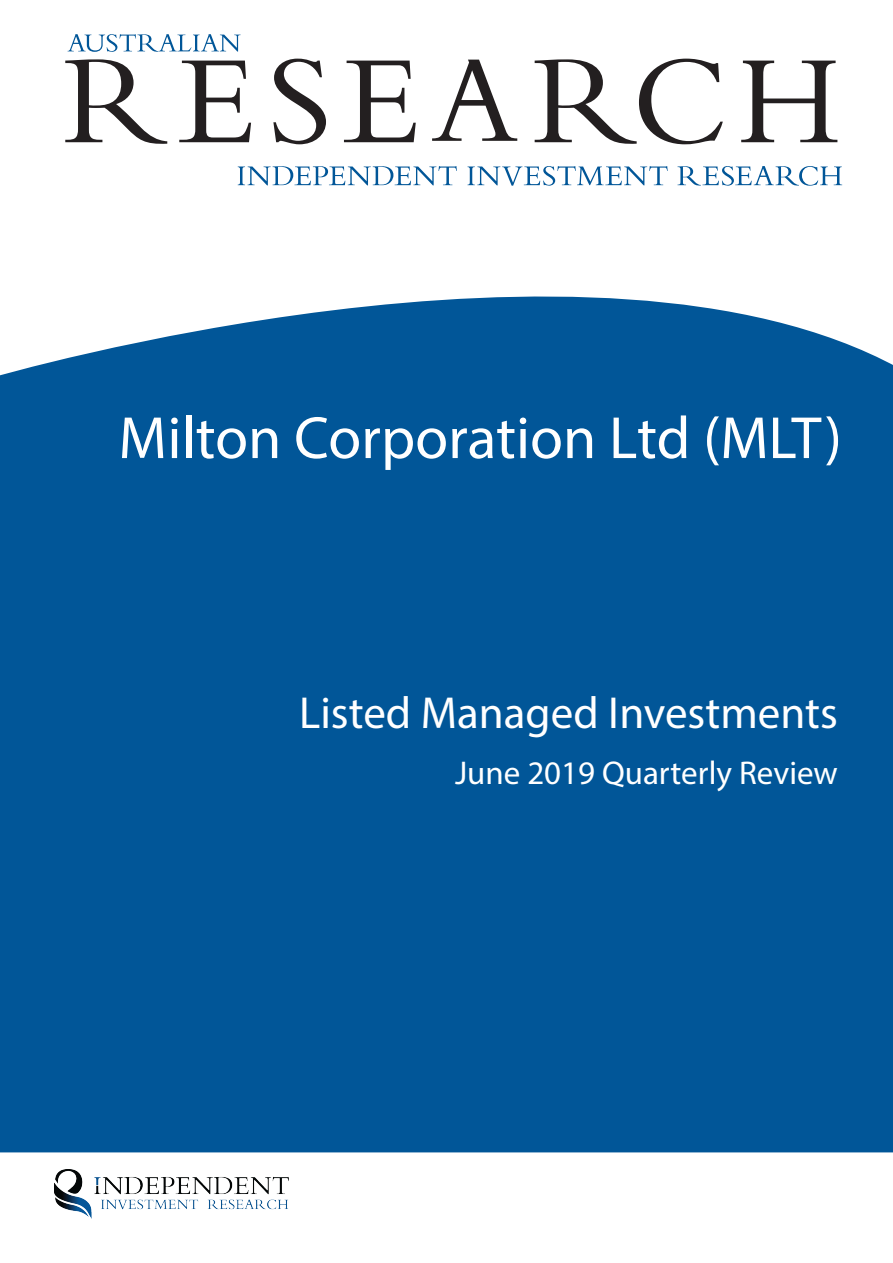
<style>
.page{position:relative;width:893px;height:1263px;background:#fff}
.page>*{position:absolute;margin:0;border:0;box-sizing:border-box;transform-origin:0 0}
.Header_1{font:60px "Myriad Pro";color:#fff}
.Header_1-2{font:45px "Myriad Pro";color:#fff}
.Header_1-3{font:33px "Myriad Pro";color:#fff}
</style>
<div class="page">
<svg style="left:68px;top:34px;width:173px;height:18px"></svg>
<svg style="left:65px;top:59px;width:102px;height:85px"></svg>
<svg style="left:179px;top:61px;width:72px;height:81px"></svg>
<svg style="left:273px;top:59px;width:53px;height:85px"></svg>
<svg style="left:344px;top:61px;width:72px;height:81px"></svg>
<svg style="left:535px;top:59px;width:188px;height:86px"></svg>
<svg style="left:741px;top:61px;width:96px;height:81px"></svg>
<svg style="left:432px;top:60px;width:85px;height:81px"></svg>
<svg style="left:238px;top:166px;width:219px;height:19px"></svg>
<svg style="left:467px;top:166px;width:201px;height:20px"></svg>
<svg style="left:677px;top:166px;width:165px;height:20px"></svg>
<div style="left:0;top:296px;width:893px;height:856px;background:#015698"></div>
<img style="left:54px;top:1169px;width:234px;height:49px">
<p class="Header_1" style="left:118px;top:401px;width:725px">Milton Corporation Ltd (MLT)</p>
<p class="Header_1-2" style="left:299px;top:685px;width:540px">Listed Managed Investments</p>
<p class="Header_1-3" style="left:455px;top:753px;width:384px">June 2019 Quarterly Review</p>
</div>
